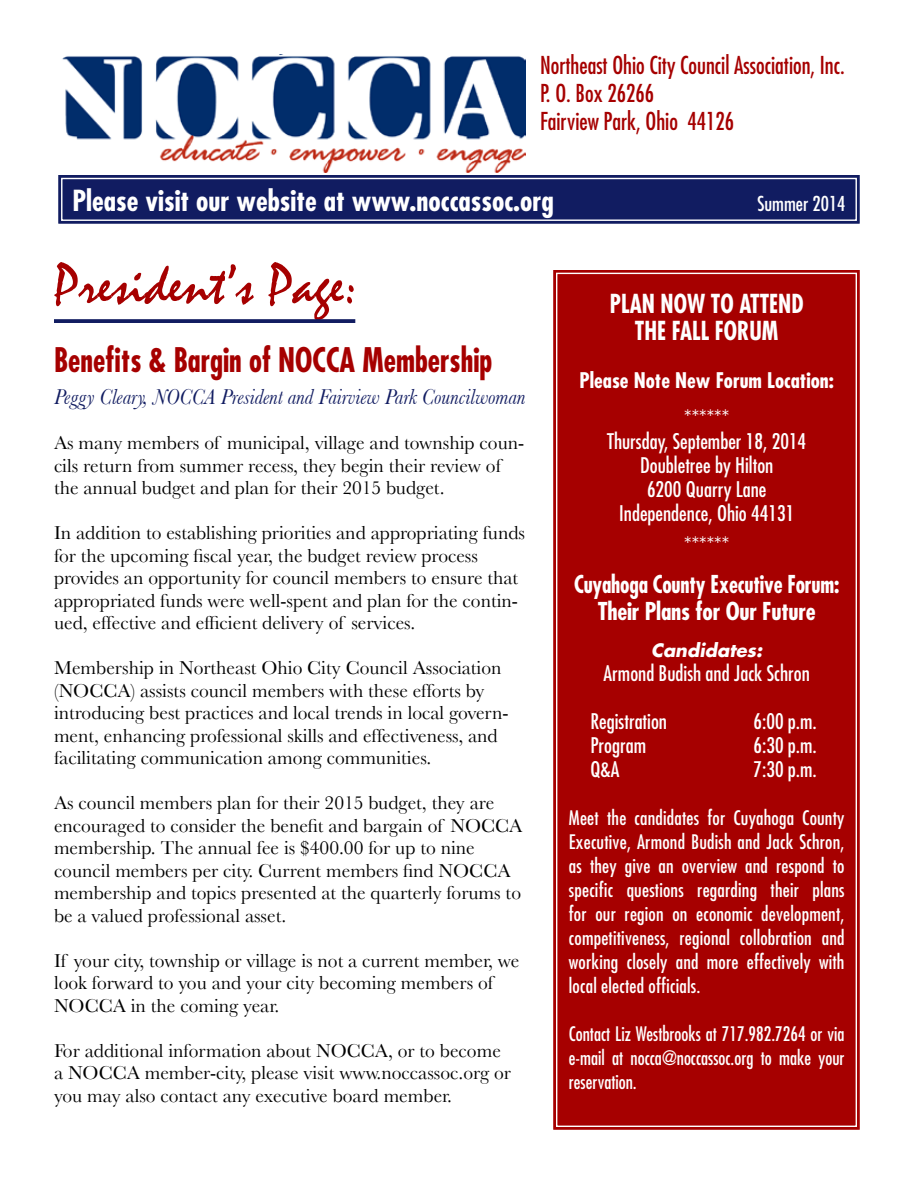
<style>
.page{position:relative;width:918px;height:1188px;background:#fff}
.page>*{position:absolute;margin:0;border:0;box-sizing:border-box;transform-origin:0 0}
.t1{font:57px "Mistral";color:#a60000}
.t2{font:700 condensed 33px "Futura";color:#a60000;scale:.9 1}
.t3{font:700 condensed 28.2px "Futura";color:#fff}
.t4{font:700 condensed 25.5px/27px "Futura";color:#fff;text-align:center;scale:.9 1}
.t5{font:condensed 24px/28.2px "Futura";color:#a60000;scale:.95 1}
.t6{font:700 condensed 24px/27px "Futura";letter-spacing:-.01em;color:#fff;text-align:center;scale:.9 1}
.t7{font:italic 22.5px "Baskerville";color:#111c61;scale:.9 1}
.t8{font:condensed 21px/24px "Futura";color:#fff;text-align:center}
.t9{font:700 condensed 21px "Futura";color:#fff}
.t10{font:condensed 20.1px "Futura";color:#fff}
.t11{font:19.5px/22.5px "Baskerville";color:#000}
.t12{font:condensed 19.5px/24px "Futura";letter-spacing:.01em;color:#fff;text-align:justify}
.t13{font:condensed 19.5px/24px "Futura";letter-spacing:.01em;color:#fff;text-align:justify;scale:.95 1}
.t14{font:italic 700 18px "Futura";color:#fff}
</style>
<div class="page">
<svg style="left:58px;top:172px;width:802px;height:52px;background:#222c6c"></svg>
<div style="left:61px;top:178px;width:796px;height:43px;border:1px solid #fff"></div>
<img style="left:62px;top:54px;width:464px;height:118px">
<div style="left:553px;top:270px;width:307px;height:860px;background:#a60000"></div>
<svg style="left:54px;top:319px;width:301px;height:4px"></svg>
<p class="t5" style="left:540px;top:50px;width:322px">Northeast Ohio City Council Association, Inc.<br>P. O. Box 26266<br>Fairview Park, Ohio 44126</p>
<h3 class="t3" style="left:72px;top:182px;width:483px">Please visit our website at www.noccassoc.org</h3>
<p class="t10" style="left:757px;top:191px;width:90px">Summer 2014</p>
<h1 class="t1" style="left:54px;top:253px;width:304px">President’s Page:</h1>
<h2 class="t2" style="left:54px;top:338px;width:489px">Benefits &amp; Bargin of NOCCA Membership</h2>
<p class="t7" style="left:54px;top:384px;width:525px">Peggy Cleary, NOCCA President and Fairview Park Councilwoman</p>
<p class="t11" style="left:54px;top:431px;width:472px">As many members of municipal, village and township coun&shy;cils return from summer recess, they begin their review of the annual budget and plan for their 2015 budget.</p>
<p class="t11" style="left:54px;top:521px;width:473px">In addition to establishing priorities and appropriating funds for the upcoming fiscal year, the budget review process provides an opportunity for council members to ensure that appropriated funds were well-spent and plan for the contin&shy;ued, effective and efficient delivery of services.</p>
<p class="t11" style="left:54px;top:656px;width:456px">Membership in Northeast Ohio City Council Association (NOCCA) assists council members with these efforts by introducing best practices and local trends in local govern&shy;ment, enhancing professional skills and effectiveness, and facilitating communication among communities.</p>
<p class="t11" style="left:54px;top:791px;width:470px">As council members plan for their 2015 budget, they are encouraged to consider the benefit and bargain of NOCCA membership. The annual fee is $400.00 for up to nine council members per city. Current members find NOCCA membership and topics presented at the quarterly forums to be a valued professional asset.</p>
<p class="t11" style="left:54px;top:949px;width:467px">If your city, township or village is not a current member, we look forward to you and your city becoming members of<br>NOCCA in the coming year.</p>
<p class="t11" style="left:54px;top:1039px;width:458px">For additional information about NOCCA, or to become a NOCCA member-city, please visit www.noccassoc.org or you may also contact any executive board member.</p>
<h3 class="t4" style="left:610px;top:290px;width:217px">Plan Now to Attend the Fall Forum</h3>
<p class="t9" style="left:580px;top:366px;width:256px">Please Note New Forum Location:</p>
<p class="t8" style="left:607px;top:405px;width:201px">******<br>Thursday, September 18, 2014<br>Doubletree by Hilton<br>6200 Quarry Lane<br>Independence, Ohio 44131</p>
<p class="t8" style="left:684px;top:532px;width:46px">******</p>
<p class="t6" style="left:574px;top:570px;width:296px">Cuyahoga County Executive Forum:<br>Their Plans for Our Future</p>
<p class="t14" style="left:651px;top:638px;width:113px">Candidates:</p>
<p class="t8" style="left:604px;top:661px;width:208px">Armond Budish and Jack Schron</p>
<p class="t8" style="left:590px;top:709px;width:78px">Registration</p>
<p class="t8" style="left:753px;top:709px;width:65px">6:00 p.m.</p>
<p class="t8" style="left:590px;top:733px;width:57px">Program</p>
<p class="t8" style="left:753px;top:733px;width:65px">6:30 p.m.</p>
<p class="t8" style="left:590px;top:757px;width:31px">Q&amp;A</p>
<p class="t8" style="left:753px;top:757px;width:65px">7:30 p.m.</p>
<p class="t12" style="left:569px;top:805px;width:277px">Meet the candidates for Cuyahoga County Executive, Armond Budish and Jack Schron, as they give an overview and respond to specific questions regarding their plans for our region on economic development, competitiveness, regional collobration and working closely and more effectively with local elected officials.</p>
<p class="t13" style="left:569px;top:1021px;width:292px">Contact Liz Westbrooks at 717.982.7264 or via e-mail at nocca@noccassoc.org to make your reservation.</p>
</div>
